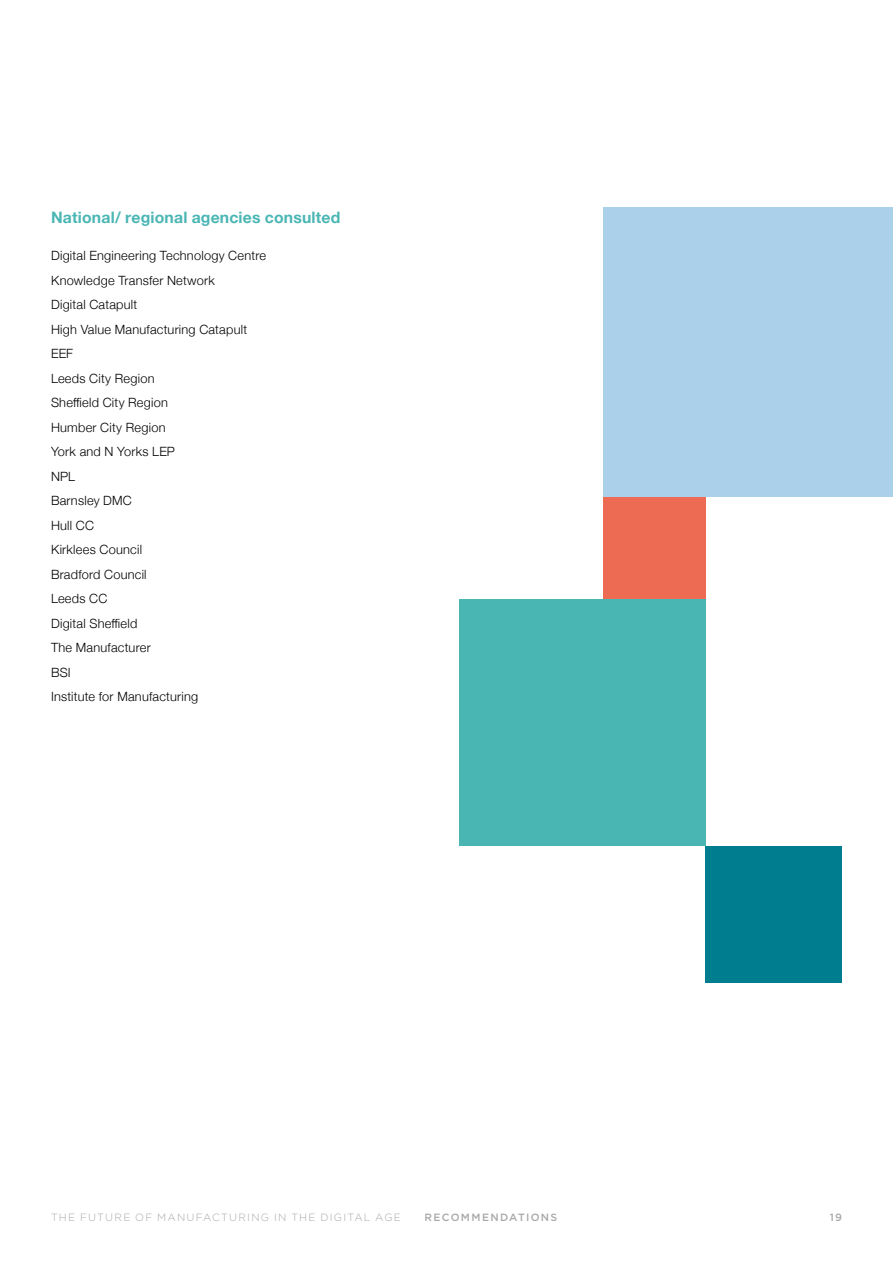
<style>
.page{position:relative;width:893px;height:1263px;background:#fff}
.page>*{position:absolute;margin:0;border:0;box-sizing:border-box;transform-origin:0 0}
.t1{font:700 15.75px "Helvetica Neue";letter-spacing:.01em;color:#4ab6b4}
.t2{font:300 12.75px/24.5px "Helvetica Neue";letter-spacing:.02em;color:#000}
.t3{font:300 10.5px "Gotham";letter-spacing:.11em;color:#a8a8a7}
.t4{font:500 10.5px "Gotham";letter-spacing:.115em;color:#a8a8a7}
</style>
<div class="page">
<div style="left:604px;top:497px;width:102px;height:102px;background:#ed6a53"></div>
<div style="left:459px;top:599px;width:247px;height:246px;background:#4ab6b4"></div>
<div style="left:706px;top:846px;width:136px;height:136px;background:#007e8f"></div>
<div style="left:604px;top:207px;width:289px;height:290px;background:#abd1ea"></div>
<p class="t1" style="left:51px;top:205px;width:291px">National/ regional agencies consulted</p>
<p class="t2" style="left:51px;top:242px;width:217px">Digital Engineering Technology Centre<br>Knowledge Transfer Network<br>Digital Catapult<br>High Value Manufacturing Catapult<br>EEF<br>Leeds City Region<br>Sheffield City Region<br>Humber City Region<br>York and N Yorks LEP<br>NPL<br>Barnsley DMC<br>Hull CC<br>Kirklees Council<br>Bradford Council<br>Leeds CC<br>Digital Sheffield<br>The Manufacturer<br>BSI<br>Institute for Manufacturing</p>
<p class="t3" style="left:51px;top:1211px;width:351px">THE FUTURE OF MANUFACTURING IN THE DIGITAL AGE</p>
<p class="t4" style="left:425px;top:1211px;width:37px">RECOMM</p>
<p class="t4" style="left:482px;top:1211px;width:18px">ENDATIONS</p>
<p class="t4" style="left:830px;top:1211px;width:14px">19</p>
</div>
